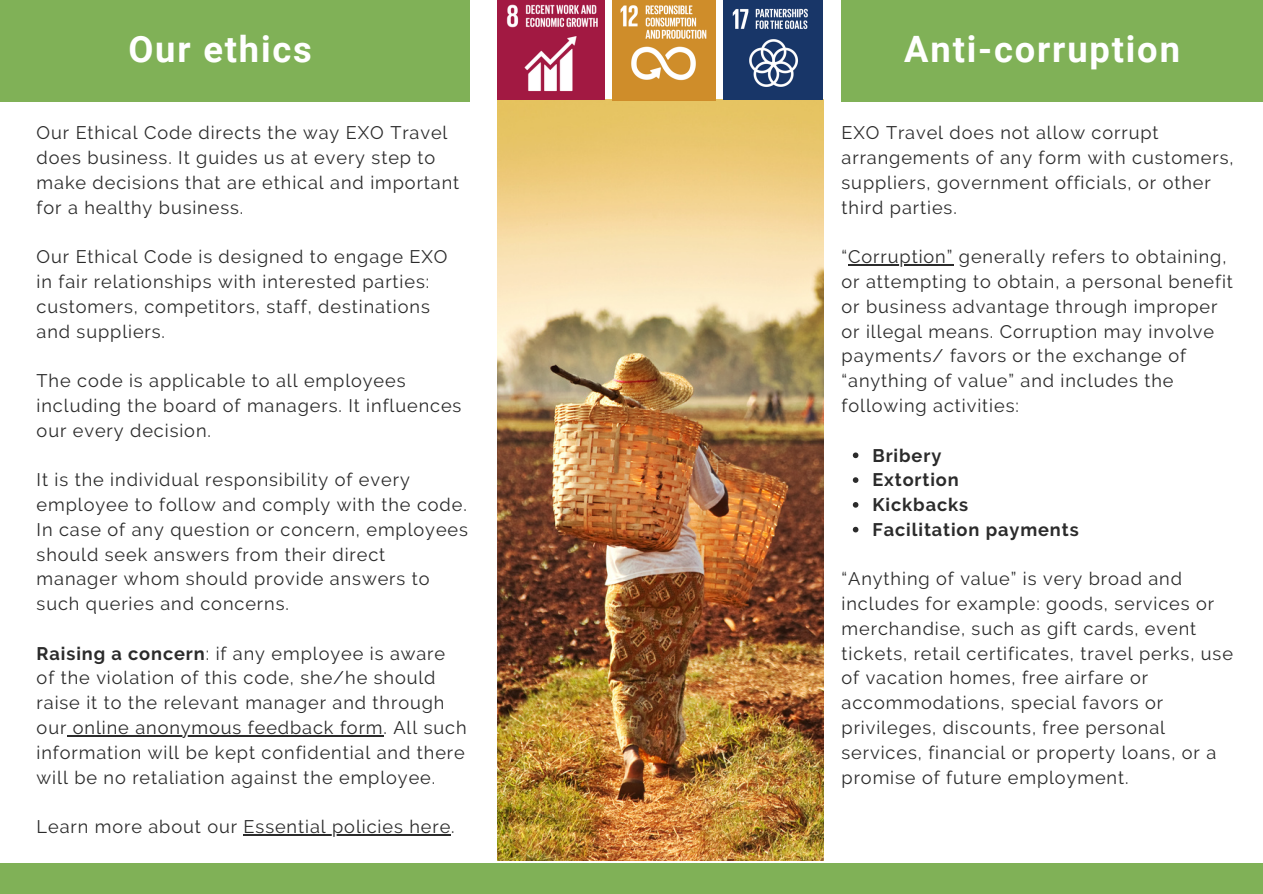
<style>
.page{position:relative;width:1263px;height:894px;background:#fff}
.page>*{position:absolute;margin:0;border:0;box-sizing:border-box;transform-origin:0 0}
.t1{font:700 36.3px "Roboto";letter-spacing:.05em;color:#fff}
.t2{font:18.15px/24.8px "Raleway";letter-spacing:.05em;color:#2b2b2b}
.t3{font:700 18.15px "Raleway";letter-spacing:.05em;color:#2b2b2b}
.s1{font-weight:700}
</style>
<div class="page">
<div style="left:0;top:0;width:469px;height:101px;background:#80b157"></div>
<div style="left:842px;top:0;width:421px;height:101px;background:#80b157"></div>
<img style="left:498px;top:100px;width:325px;height:760px">
<hr style="left:67px;top:735px;width:317px;height:1px;background:#2b2b2b">
<hr style="left:244px;top:834px;width:207px;height:1px;background:#2b2b2b">
<hr style="left:848px;top:264px;width:105px;height:1px;background:#2b2b2b">
<svg style="left:853px;top:452px;width:5px;height:6px"></svg>
<svg style="left:853px;top:477px;width:5px;height:6px"></svg>
<svg style="left:853px;top:502px;width:5px;height:5px"></svg>
<svg style="left:853px;top:526px;width:5px;height:6px"></svg>
<img style="left:498px;top:1px;width:107px;height:99px">
<img style="left:612px;top:0;width:104px;height:100px">
<img style="left:723px;top:1px;width:99px;height:99px">
<div style="left:0;top:862px;width:1263px;height:31px;background:#80b157"></div>
<p class="t1" style="left:128px;top:29px;width:185px">Our ethics</p>
<p class="t1" style="left:904px;top:29px;width:277px">Anti-corruption</p>
<p class="t2" style="left:37px;top:121px;width:424px">Our Ethical Code directs the way EXO Travel does business. It guides us at every step to make decisions that are ethical and important for a healthy business.</p>
<h1 class="t2" style="left:37px;top:244px;width:412px">Our Ethical Code is designed to engage EXO in fair relationships with interested parties: customers, competitors, staff, destinations and suppliers.</h1>
<p class="t2" style="left:37px;top:368px;width:426px">The code is applicable to all employees including the board of managers. It influences our every decision.</p>
<p class="t2" style="left:37px;top:467px;width:433px">It is the individual responsibility of every employee to follow and comply with the code.<br>In case of any question or concern, employees should seek answers from their direct manager whom should provide answers to such queries and concerns.</p>
<p class="t2" style="left:37px;top:640px;width:432px"><span class="s1">Raising a concern</span>: if any employee is aware of the violation of this code, she/he should raise it to the relevant manager and through our online anonymous feedback form. All such</p>
<p class="t2" style="left:37px;top:739px;width:430px">information will be kept confidential and there will be no retaliation against the employee.</p>
<p class="t2" style="left:37px;top:814px;width:420px">Learn more about our Essential policies here.</p>
<p class="t2" style="left:842px;top:121px;width:393px">EXO Travel does not allow corrupt arrangements of any form with customers, suppliers, government officials, or other third parties.</p>
<p class="t2" style="left:842px;top:244px;width:386px">“Corruption” generally refers to obtaining,</p>
<p class="t2" style="left:842px;top:269px;width:393px">or attempting to obtain, a personal benefit or business advantage through improper or illegal means. Corruption may involve payments/ favors or the exchange of “anything of value” and includes the following activities:</p>
<p class="t3" style="left:872px;top:444px;width:70px">Bribery</p>
<p class="t3" style="left:872px;top:469px;width:88px">Extortion</p>
<p class="t3" style="left:872px;top:494px;width:97px">Kickbacks</p>
<h1 class="t3" style="left:872px;top:518px;width:208px">Facilitation payments</h1>
<p class="t2" style="left:842px;top:566px;width:393px">“Anything of value” is very broad and includes for example: goods, services or merchandise, such as gift cards, event tickets, retail certificates, travel perks, use of vacation homes, free airfare or accommodations, special favors or privileges, discounts, free personal services, financial or property loans, or a promise of future employment.</p>
</div>
